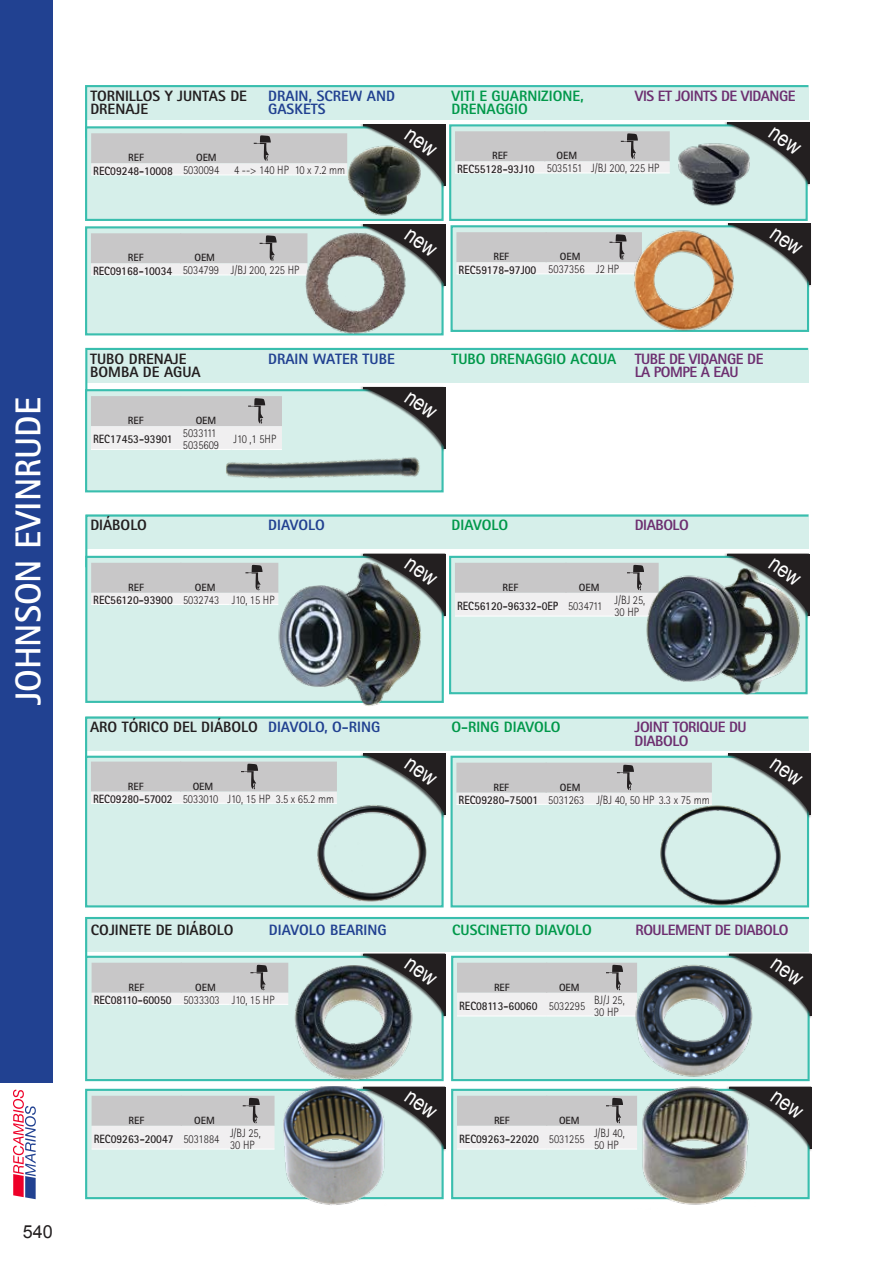
<style>
.page{position:relative;width:893px;height:1263px;background:#fff}
.page>*{position:absolute;margin:0;border:0;box-sizing:border-box;transform-origin:0 0}
.t1{font:700 36px "Rotis Sans Serif";color:#fff}
.t2{font:18px "Arial";color:#231f20}
.t3{font:800 15px/13.5px "Rotis Sans Serif";letter-spacing:-.03em;color:#6d2f70}
.t4{font:800 15px/13.5px "Rotis Sans Serif";color:#231f20}
.t5{font:800 15px/13.5px "Rotis Sans Serif";color:#00984a}
.t6{font:800 15px/13.5px "Rotis Sans Serif";color:#214191}
.t7{font:300 12px/12px "Rotis Sans Serif";color:#231f20;scale:.9 1}
.t8{font:700 12px "Rotis Sans Serif";color:#231f20;scale:.9 1}
.t9{font:700 10.5px "Rotis Sans Serif";color:#231f20}
.s1{font-weight:700}
.s2{font-weight:300}
.s3{color:#00984a}
.s4{color:#214191}
</style>
<div class="page">
<div style="left:0;top:0;width:53px;height:1082px;background:#214191"></div>
<svg style="left:13px;top:1089px;width:23px;height:110px"></svg>
<div style="left:85px;top:126px;width:359px;height:95px;background:#d6efea;border:2px solid #39beae"></div>
<div style="left:449px;top:124px;width:359px;height:97px;background:#d6efea;border:2px solid #39beae"></div>
<div style="left:723px;top:122px;width:87px;height:66px;background:#231f20;opacity:.75"></div>
<img style="left:347px;top:186px;width:75px;height:35px">
<img style="left:692px;top:186px;width:58px;height:20px">
<div style="left:85px;top:226px;width:359px;height:109px;background:#d6efea;border:2px solid #39beae"></div>
<div style="left:359px;top:224px;width:87px;height:66px;background:#231f20;opacity:.75"></div>
<div style="left:451px;top:225px;width:358px;height:107px;background:#d6efea;border:2px solid #39beae"></div>
<div style="left:725px;top:223px;width:86px;height:65px;background:#231f20;opacity:.75"></div>
<hr style="left:91px;top:275px;width:90px;height:1px;background:#fff">
<hr style="left:181px;top:275px;width:48px;height:1px;background:#fff">
<hr style="left:229px;top:275px;width:78px;height:1px;background:#fff">
<svg style="left:91px;top:233px;width:212px;height:42px;background:#d1d0d1"></svg>
<svg style="left:456px;top:232px;width:173px;height:42px;background:#d0cfd0"></svg>
<img style="left:303px;top:230px;width:106px;height:106px">
<img style="left:629px;top:226px;width:110px;height:106px">
<div style="left:85px;top:389px;width:359px;height:103px;background:#d6efea;border:2px solid #39beae"></div>
<div style="left:359px;top:386px;width:87px;height:66px;background:#d6efea"></div>
<hr style="left:91px;top:449px;width:90px;height:1px;background:#fff">
<hr style="left:181px;top:449px;width:50px;height:1px;background:#fff">
<hr style="left:231px;top:449px;width:51px;height:1px;background:#fff">
<img style="left:226px;top:457px;width:194px;height:22px">
<div style="left:85px;top:556px;width:359px;height:147px;background:#d6efea;border:2px solid #39beae"></div>
<div style="left:449px;top:556px;width:359px;height:138px;background:#d6efea;border:2px solid #39beae"></div>
<hr style="left:455px;top:616px;width:111px;height:1px;background:#fff">
<hr style="left:566px;top:616px;width:46px;height:1px;background:#fff">
<hr style="left:612px;top:616px;width:47px;height:1px;background:#fff">
<img style="left:642px;top:616px;width:161px;height:79px">
<img style="left:268px;top:616px;width:159px;height:90px">
<div style="left:85px;top:756px;width:359px;height:151px;background:#d6efea;border:2px solid #39beae"></div>
<div style="left:450px;top:756px;width:359px;height:151px;background:#d6efea;border:2px solid #39beae"></div>
<div style="left:725px;top:753px;width:86px;height:66px;background:#231f20;opacity:.75"></div>
<img style="left:660px;top:815px;width:120px;height:92px">
<img style="left:317px;top:815px;width:110px;height:87px">
<div style="left:85px;top:956px;width:359px;height:125px;background:#d6efea;border:2px solid #39beae"></div>
<div style="left:85px;top:1089px;width:359px;height:110px;background:#d6efea;border:2px solid #39beae"></div>
<div style="left:359px;top:1086px;width:87px;height:66px;background:#231f20;opacity:.75"></div>
<div style="left:451px;top:1089px;width:359px;height:110px;background:#d6efea;border:2px solid #39beae"></div>
<div style="left:725px;top:1086px;width:87px;height:66px;background:#231f20;opacity:.75"></div>
<div style="left:451px;top:956px;width:359px;height:125px;background:#d6efea;border:2px solid #39beae"></div>
<div style="left:725px;top:953px;width:87px;height:66px;background:#231f20;opacity:.75"></div>
<hr style="left:92px;top:1149px;width:89px;height:1px;background:#fff">
<hr style="left:181px;top:1149px;width:47px;height:1px;background:#fff">
<hr style="left:228px;top:1149px;width:47px;height:1px;background:#fff">
<svg style="left:92px;top:1096px;width:179px;height:53px;background:#d7d6d7"></svg>
<hr style="left:457px;top:1149px;width:90px;height:1px;background:#fff">
<hr style="left:547px;top:1149px;width:45px;height:1px;background:#fff">
<hr style="left:592px;top:1149px;width:45px;height:1px;background:#fff">
<svg style="left:457px;top:1096px;width:169px;height:53px;background:#d7d6d7"></svg>
<hr style="left:457px;top:1016px;width:90px;height:1px;background:#fff">
<hr style="left:547px;top:1016px;width:45px;height:1px;background:#fff">
<hr style="left:592px;top:1016px;width:45px;height:1px;background:#fff">
<img style="left:293px;top:1016px;width:123px;height:66px">
<img style="left:271px;top:1086px;width:121px;height:119px">
<img style="left:626px;top:1086px;width:131px;height:119px">
<img style="left:631px;top:1016px;width:123px;height:64px">
<svg style="left:85px;top:85px;width:725px;height:101px"></svg>
<svg style="left:363px;top:224px;width:82px;height:62px"></svg>
<svg style="left:728px;top:223px;width:83px;height:62px"></svg>
<svg style="left:85px;top:347px;width:724px;height:102px"></svg>
<svg style="left:85px;top:514px;width:725px;height:102px"></svg>
<svg style="left:85px;top:716px;width:726px;height:99px"></svg>
<svg style="left:363px;top:1087px;width:82px;height:61px"></svg>
<svg style="left:729px;top:1087px;width:82px;height:61px"></svg>
<svg style="left:85px;top:916px;width:726px;height:100px"></svg>
<h1 class="t1" style="left:6px;top:705px;width:310px;rotate:-90deg">JOHNSON EVINRUDE</h1>
<p class="t4" style="left:90px;top:89px;width:158px">TORNILLOS Y JUNTAS DE<br>DRENAJE</p>
<p class="t6" style="left:268px;top:89px;width:128px">DRAIN, SCREW AND<br>GASKETS</p>
<p class="t5" style="left:452px;top:89px;width:134px">VITI E GUARNIZIONE,<br>DRENAGGIO</p>
<p class="t3" style="left:635px;top:89px;width:162px">VIS ET JOINTS DE VIDANGE</p>
<p class="t9" style="left:128px;top:151px;width:17px">REF</p>
<p class="t9" style="left:196px;top:151px;width:22px">OEM</p>
<p class="t7" style="left:93px;top:164px;width:281px"><span class="s1">REC09248-10008</span> 5030094 4 --&gt; 140 HP 10 x 7.2 mm</p>
<p class="t9" style="left:492px;top:149px;width:17px">REF</p>
<p class="t9" style="left:557px;top:149px;width:22px">OEM</p>
<p class="t7" style="left:457px;top:162px;width:226px"><span class="s1">REC55128-93J10</span> 5035151 J/BJ 200, 225 HP</p>
<p class="t9" style="left:128px;top:251px;width:17px">REF</p>
<p class="t9" style="left:194px;top:251px;width:22px">OEM</p>
<p class="t7" style="left:93px;top:264px;width:231px"><span class="s1">REC09168-10034</span> 5034799 J/BJ 200, 225 HP</p>
<p class="t9" style="left:493px;top:250px;width:17px">REF</p>
<p class="t9" style="left:560px;top:250px;width:22px">OEM</p>
<p class="t8" style="left:459px;top:262px;width:180px">REC59178-97J00 <span class="s2">5037356 J2 HP</span></p>
<p class="t4" style="left:90px;top:351px;width:112px">TUBO DRENAJE<br>BOMBA DE AGUA</p>
<p class="t6" style="left:268px;top:351px;width:128px">DRAIN WATER TUBE</p>
<p class="t3" style="left:635px;top:351px;width:130px;text-indent:-183px"><span class="s3">TUBO DRENAGGIO ACQUA</span> TUBE DE VIDANGE DE<br>LA POMPE À EAU</p>
<p class="t9" style="left:128px;top:414px;width:17px">REF</p>
<p class="t9" style="left:196px;top:414px;width:22px">OEM</p>
<p class="t8" style="left:93px;top:432px;width:90px">REC17453-93901</p>
<p class="t7" style="left:183px;top:427px;width:42px">5033111<br>5035609</p>
<p class="t7" style="left:233px;top:433px;width:49px">J10 ,1 5HP</p>
<p class="t4" style="left:90px;top:518px;width:58px">DIÁBOLO</p>
<p class="t6" style="left:268px;top:518px;width:58px">DIAVOLO</p>
<p class="t5" style="left:452px;top:518px;width:58px">DIAVOLO</p>
<p class="t3" style="left:635px;top:518px;width:55px">DIABOLO</p>
<p class="t9" style="left:128px;top:580px;width:17px">REF</p>
<p class="t9" style="left:195px;top:580px;width:22px">OEM</p>
<p class="t7" style="left:93px;top:594px;width:203px"><span class="s1">REC56120-93900</span> 5032743 J10, 15 HP</p>
<p class="t9" style="left:503px;top:580px;width:17px">REF</p>
<p class="t9" style="left:579px;top:580px;width:22px">OEM</p>
<p class="t8" style="left:457px;top:598px;width:163px">REC56120-96332-0EP <span class="s2">5034711</span></p>
<p class="t7" style="left:614px;top:594px;width:36px">J/BJ 25,<br>30 HP</p>
<p class="t4" style="left:90px;top:720px;width:292px">ARO TÓRICO DEL DIÁBOLO <span class="s4">DIAVOLO, O-RING</span></p>
<p class="t5" style="left:451px;top:720px;width:111px">O-RING DIAVOLO</p>
<p class="t3" style="left:635px;top:720px;width:114px">JOINT TORIQUE DU<br>DIABOLO</p>
<p class="t9" style="left:128px;top:779px;width:17px">REF</p>
<p class="t9" style="left:193px;top:779px;width:22px">OEM</p>
<p class="t7" style="left:93px;top:793px;width:269px"><span class="s1">REC09280-57002</span> 5033010 J10, 15 HP 3.5 x 65.2 mm</p>
<p class="t9" style="left:493px;top:780px;width:17px">REF</p>
<p class="t9" style="left:560px;top:780px;width:22px">OEM</p>
<p class="t7" style="left:459px;top:794px;width:281px"><span class="s1">REC09280-75001</span> 5031263 J/BJ 40, 50 HP 3.3 x 75 mm</p>
<p class="t4" style="left:91px;top:923px;width:144px">COJINETE DE DIÁBOLO</p>
<p class="t6" style="left:269px;top:923px;width:119px">DIAVOLO BEARING</p>
<p class="t5" style="left:452px;top:923px;width:141px">CUSCINETTO DIAVOLO</p>
<p class="t3" style="left:635px;top:923px;width:155px">ROULEMENT DE DIABOLO</p>
<p class="t9" style="left:129px;top:980px;width:17px">REF</p>
<p class="t9" style="left:195px;top:980px;width:22px">OEM</p>
<p class="t7" style="left:94px;top:994px;width:202px"><span class="s1">REC08110-60050</span> 5033303 J10, 15 HP</p>
<p class="t9" style="left:494px;top:980px;width:17px">REF</p>
<p class="t9" style="left:559px;top:980px;width:22px">OEM</p>
<p class="t8" style="left:459px;top:998px;width:142px">REC08113-60060 <span class="s2">5032295</span></p>
<p class="t7" style="left:594px;top:993px;width:36px">BJ/J 25,<br>30 HP</p>
<h2 class="t2" style="left:23px;top:1220px;width:32px">540</h2>
<p class="t9" style="left:129px;top:1113px;width:17px">REF</p>
<p class="t9" style="left:194px;top:1113px;width:22px">OEM</p>
<p class="t8" style="left:94px;top:1131px;width:141px">REC09263-20047 <span class="s2">5031884</span></p>
<p class="t7" style="left:230px;top:1127px;width:36px">J/BJ 25,<br>30 HP</p>
<p class="t9" style="left:494px;top:1113px;width:17px">REF</p>
<p class="t9" style="left:559px;top:1113px;width:22px">OEM</p>
<p class="t8" style="left:459px;top:1131px;width:141px">REC09263-22020 <span class="s2">5031255</span></p>
<p class="t7" style="left:594px;top:1127px;width:36px">J/BJ 40,<br>50 HP</p>
</div>
